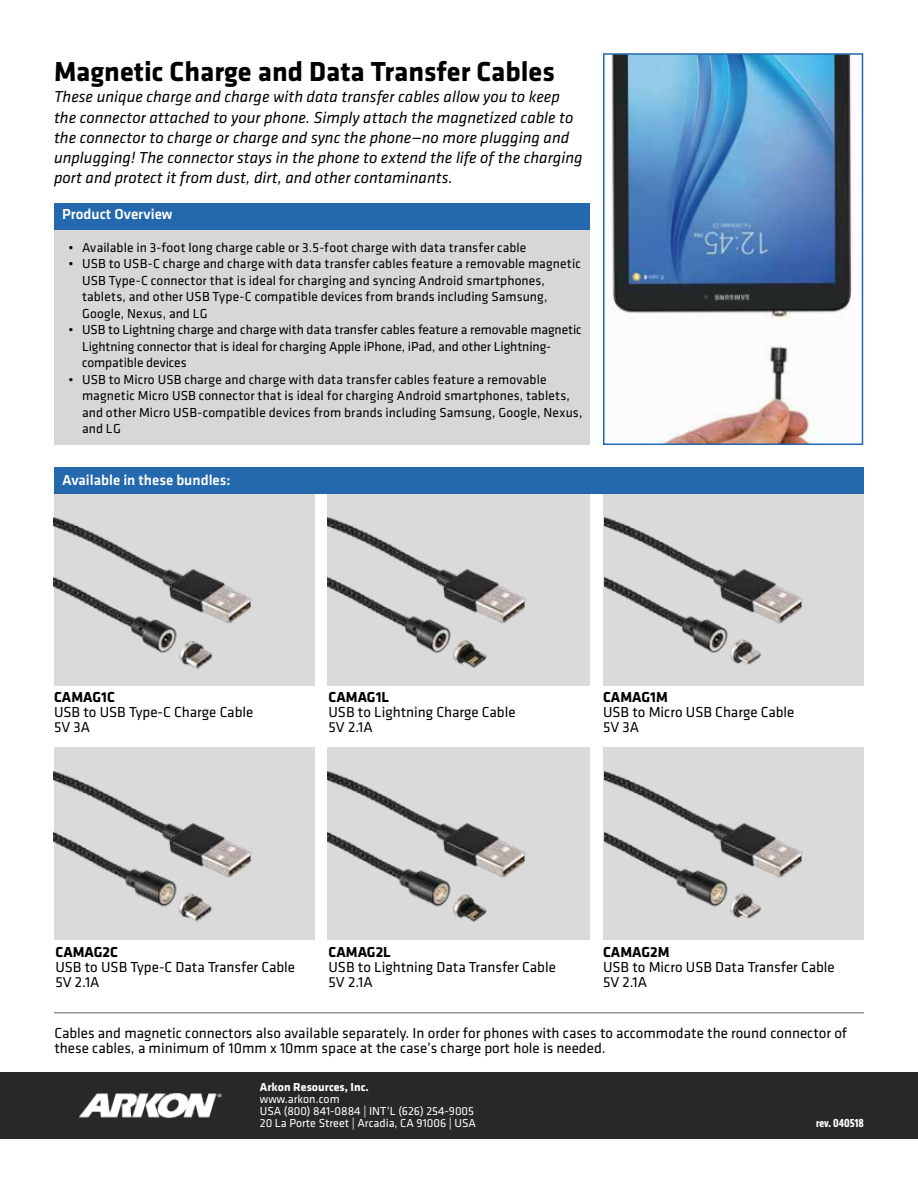
<style>
.page{position:relative;width:918px;height:1188px;background:#fff}
.page>*{position:absolute;margin:0;border:0;box-sizing:border-box;transform-origin:0 0}
.t1{font:700 28.5px "Klavika";color:#000}
.t2{font:italic 16.5px/20.1px "Klavika";color:#000}
.t3{font:15px/15px "Klavika";color:#000}
.t4{font:700 15px "Klavika";color:#000}
.t5{font:500 15px "Klavika";color:#fff}
.t6{font:13.5px/16.5px "Klavika";letter-spacing:.005em;color:#000}
.t7{font:12px/12px "Klavika";color:#fff}
.t8{font:700 12px "Klavika";color:#fff}
.t9{font:700 condensed 12px "Klavika";color:#fff}
</style>
<div class="page">
<div style="left:0;top:1072px;width:918px;height:67px;background:#292829"></div>
<div style="left:54px;top:230px;width:536px;height:215px;background:#d9d6d6"></div>
<div style="left:54px;top:203px;width:536px;height:27px;background:#2468ae"></div>
<div style="left:54px;top:467px;width:810px;height:27px;background:#2468ae"></div>
<hr style="left:54px;top:1012px;width:810px;height:2px;background:#939598">
<div style="left:54px;top:494px;width:261px;height:192px;background:#dadada"></div>
<div style="left:54px;top:747px;width:261px;height:193px;background:#dadada"></div>
<div style="left:327px;top:494px;width:263px;height:192px;background:#dadada"></div>
<div style="left:327px;top:747px;width:263px;height:193px;background:#dadada"></div>
<div style="left:603px;top:494px;width:260px;height:192px;background:#dadada"></div>
<div style="left:603px;top:747px;width:260px;height:193px;background:#dadada"></div>
<img style="left:54px;top:517px;width:198px;height:152px">
<img style="left:54px;top:771px;width:198px;height:151px">
<img style="left:328px;top:517px;width:198px;height:151px">
<img style="left:328px;top:771px;width:198px;height:151px">
<img style="left:604px;top:517px;width:199px;height:148px">
<img style="left:604px;top:771px;width:199px;height:148px">
<img style="left:611px;top:56px;width:241px;height:386px">
<div style="left:603px;top:53px;width:260px;height:392px;border:2px solid #2468ae"></div>
<img style="left:79px;top:1093px;width:142px;height:25px">
<h1 class="t1" style="left:54px;top:51px;width:502px">Magnetic Charge and Data Transfer Cables</h1>
<p class="t2" style="left:54px;top:87px;width:530px">These unique charge and charge with data transfer cables allow you to keep the connector attached to your phone. Simply attach the magnetized cable to the connector to charge or charge and sync the phone—no more plugging and unplugging! The connector stays in the phone to extend the life of the charging port and protect it from dust, dirt, and other contaminants.</p>
<p class="t5" style="left:62px;top:204px;width:112px">Product Overview</p>
<p class="t6" style="left:69px;top:238px;width:459px">• Available in 3-foot long charge cable or 3.5-foot charge with data transfer cable</p>
<p class="t6" style="left:82px;top:255px;width:500px;text-indent:-14px">• USB to USB-C charge and charge with data transfer cables feature a removable magnetic USB Type-C connector that is ideal for charging and syncing Android smartphones, tablets, and other USB Type-C compatible devices from brands including Samsung, Google, Nexus, and LG</p>
<p class="t6" style="left:82px;top:321px;width:501px;text-indent:-14px">• USB to Lightning charge and charge with data transfer cables feature a removable magnetic<br>Lightning connector that is ideal for charging Apple iPhone, iPad, and other Lightning&shy;compatible devices</p>
<p class="t6" style="left:82px;top:370px;width:502px;text-indent:-14px">• USB to Micro USB charge and charge with data transfer cables feature a removable magnetic Micro USB connector that is ideal for charging Android smartphones, tablets, and other Micro USB-compatible devices from brands including Samsung, Google, Nexus, and LG</p>
<p class="t5" style="left:62px;top:469px;width:170px">Available in these bundles:</p>
<p class="t4" style="left:54px;top:686px;width:62px">CAMAG1C</p>
<p class="t3" style="left:54px;top:704px;width:201px">USB to USB Type-C Charge Cable<br>5V 3A</p>
<p class="t4" style="left:328px;top:686px;width:62px">CAMAG1L</p>
<p class="t3" style="left:328px;top:704px;width:189px">USB to Lightning Charge Cable<br>5V 2.1A</p>
<p class="t4" style="left:603px;top:686px;width:66px">CAMAG1M</p>
<p class="t3" style="left:603px;top:704px;width:193px">USB to Micro USB Charge Cable<br>5V 3A</p>
<p class="t4" style="left:55px;top:941px;width:64px">CAMAG2C</p>
<p class="t3" style="left:55px;top:959px;width:241px">USB to USB Type-C Data Transfer Cable<br>5V 2.1A</p>
<p class="t4" style="left:328px;top:941px;width:64px">CAMAG2L</p>
<p class="t3" style="left:328px;top:959px;width:229px">USB to Lightning Data Transfer Cable<br>5V 2.1A</p>
<p class="t4" style="left:603px;top:941px;width:68px">CAMAG2M</p>
<p class="t3" style="left:603px;top:959px;width:233px">USB to Micro USB Data Transfer Cable<br>5V 2.1A</p>
<p class="t3" style="left:54px;top:1025px;width:794px">Cables and magnetic connectors also available separately. In order for phones with cases to accommodate the round connector of these cables, a minimum of 10mm x 10mm space at the case’s charge port hole is needed.</p>
<p class="t8" style="left:260px;top:1078px;width:111px">Arkon Resources, Inc.</p>
<p class="t7" style="left:260px;top:1092px;width:218px">www.arkon.com<br>USA (800) 841-0884 | INT’L (626) 254-9005<br>20 La Porte Street | Arcadia, CA 91006 | USA</p>
<p class="t9" style="left:816px;top:1115px;width:49px">rev. 040518</p>
</div>
